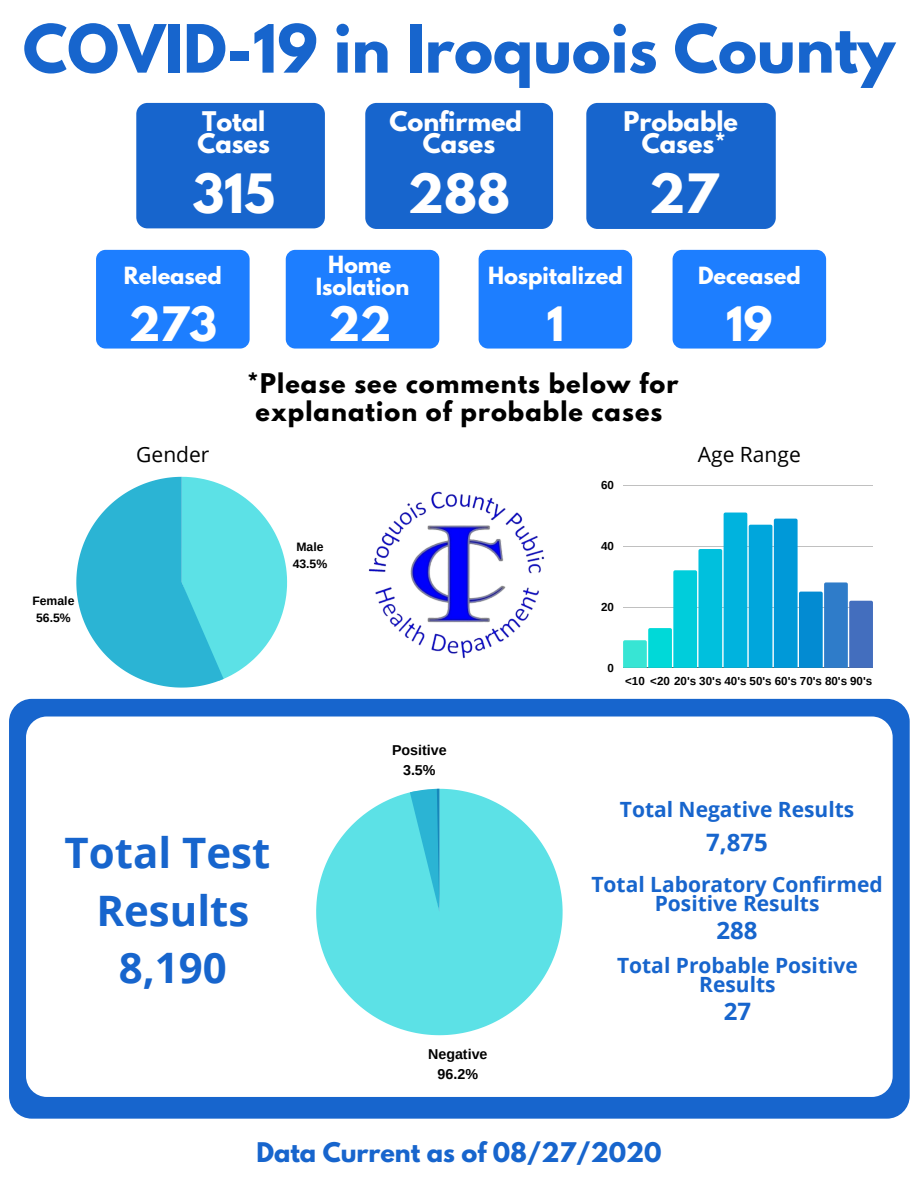
<style>
.page{position:relative;width:918px;height:1188px;background:#fff}
.page>*{position:absolute;margin:0;border:0;box-sizing:border-box;transform-origin:0 0}
.t1{font:700 58.95px "League Spartan";color:#1765cd}
.t2{font:700 48px "League Spartan";color:#fff}
.t3{font:700 42px/57.6px "Open Sans";color:#1765cd;text-align:center}
.t4{font:700 42px "League Spartan";color:#fff}
.t5{font:700 24px/28.2px "League Spartan";letter-spacing:.045em;color:#000;text-align:center}
.t6{font:700 24px/21.9px "League Spartan";color:#fff;text-align:center}
.t7{font:700 24px "League Spartan";color:#1765cd}
.t8{font:700 24px "Open Sans";color:#1765cd}
.t9{font:700 21px/19.4px "Open Sans";color:#1765cd;text-align:center}
.t10{font:700 21px/22px "League Spartan";color:#fff;text-align:center}
.t11{font:21px "Open Sans";color:#000}
.t12{font:700 14.25px/20px "Arimo";color:#000;text-align:center}
.t13{font:700 12.15px/17.1px "Arimo";color:#000;text-align:center}
.t14{font:700 11.55px "Arimo";color:#000}
</style>
<div class="page">
<div style="left:9px;top:699px;width:901px;height:420px;background:#1765cd;border-radius:23px"></div>
<div style="left:26px;top:717px;width:867px;height:380px;background:#fff;border-radius:21px"></div>
<div style="left:479px;top:250px;width:153px;height:99px;background:#1d7eff;border-radius:9px"></div>
<hr style="left:623px;top:485px;width:250px;height:1px;background:#000">
<hr style="left:623px;top:668px;width:250px;height:1px;background:#000">
<svg style="left:623px;top:513px;width:250px;height:155px"></svg>
<svg style="left:76px;top:477px;width:211px;height:211px"></svg>
<div style="left:586px;top:103px;width:190px;height:126px;background:#1765cd;border-radius:11px"></div>
<div style="left:365px;top:103px;width:188px;height:126px;background:#1765cd;border-radius:11px"></div>
<div style="left:136px;top:103px;width:189px;height:125px;background:#1765cd;border-radius:11px"></div>
<div style="left:673px;top:250px;width:153px;height:99px;background:#1d7eff;border-radius:9px"></div>
<div style="left:286px;top:250px;width:153px;height:99px;background:#1d7eff;border-radius:9px"></div>
<div style="left:96px;top:250px;width:154px;height:99px;background:#1d7eff;border-radius:9px"></div>
<img style="left:368px;top:491px;width:177px;height:168px">
<svg style="left:316px;top:789px;width:247px;height:246px;fill:#5ce1e6"></svg>
<svg style="left:410px;top:789px;width:30px;height:123px;background:#44c8dc"></svg>
<h1 class="t1" style="left:23px;top:20px;width:874px">COVID-19 in Iroquois County</h1>
<p class="t6" style="left:389px;top:114px;width:134px">Confirmed<br>Cases</p>
<p class="t6" style="left:623px;top:114px;width:116px">Probable<br>Cases*</p>
<p class="t6" style="left:197px;top:114px;width:74px;text-align:left">Total<br>Cases</p>
<h2 class="t2" style="left:192px;top:170px;width:84px">315</h2>
<h2 class="t2" style="left:408px;top:170px;width:104px">288</h2>
<h2 class="t2" style="left:649px;top:170px;width:71px">27</h2>
<p class="t10" style="left:124px;top:267px;width:100px">Released</p>
<p class="t10" style="left:316px;top:256px;width:95px">Home<br>Isolation</p>
<p class="t10" style="left:488px;top:267px;width:136px">Hospitalized</p>
<p class="t10" style="left:698px;top:267px;width:104px">Deceased</p>
<h3 class="t4" style="left:129px;top:304px;width:90px">273</h3>
<h3 class="t4" style="left:328px;top:304px;width:65px">22</h3>
<h3 class="t4" style="left:547px;top:304px;width:19px">1</h3>
<h3 class="t4" style="left:726px;top:304px;width:48px">19</h3>
<p class="t5" style="left:247px;top:372px;width:433px">*Please see comments below for explanation of probable cases</p>
<p class="t11" style="left:136px;top:440px;width:75px">Gender</p>
<p class="t11" style="left:698px;top:440px;width:104px">Age Range</p>
<p class="t13" style="left:32px;top:592px;width:44px">Female<br>56.5%</p>
<p class="t13" style="left:293px;top:539px;width:36px">Male<br>43.5%</p>
<h3 class="t3" style="left:65px;top:823px;width:207px">Total Test<br>Results<br>8,190</h3>
<p class="t12" style="left:392px;top:740px;width:56px">Positive<br>3.5%</p>
<p class="t12" style="left:428px;top:1044px;width:61px">Negative<br>96.2%</p>
<p class="t14" style="left:601px;top:479px;width:14px">60</p>
<p class="t14" style="left:601px;top:540px;width:14px">40</p>
<p class="t14" style="left:601px;top:601px;width:14px">20</p>
<p class="t14" style="left:608px;top:661px;width:8px">0</p>
<p class="t14" style="left:625px;top:674px;width:249px">&lt;10 &lt;20 20's 30's 40's 50's 60's 70's 80's 90's</p>
<p class="t9" style="left:620px;top:800px;width:236px">Total Negative Results</p>
<p class="t8" style="left:706px;top:825px;width:63px">7,875</p>
<p class="t9" style="left:591px;top:874px;width:293px">Total Laboratory Confirmed<br>Positive Results</p>
<p class="t8" style="left:717px;top:914px;width:43px">288</p>
<p class="t9" style="left:617px;top:955px;width:242px">Total Probable Positive<br>Results</p>
<p class="t8" style="left:724px;top:995px;width:29px">27</p>
<p class="t7" style="left:256px;top:1140px;width:407px">Data Current as of 08/27/2020</p>
</div>
